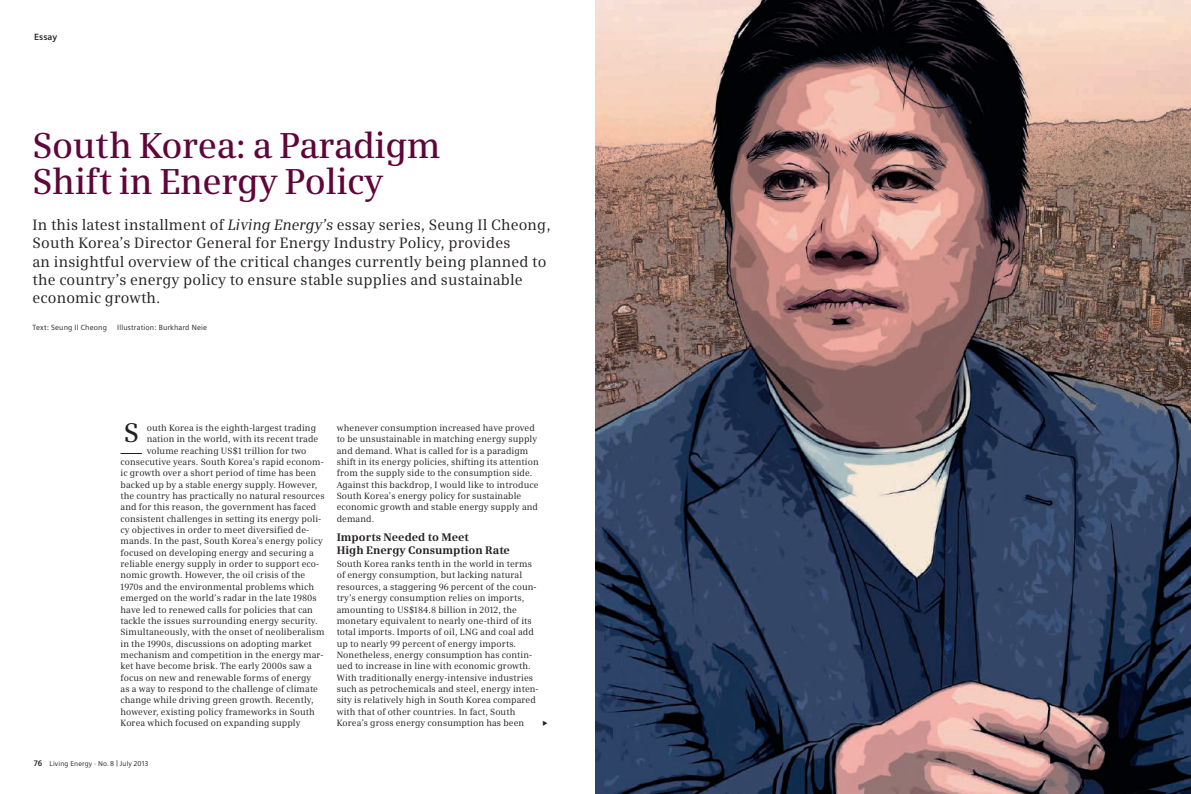
<style>
.page{position:relative;width:1191px;height:794px;background:#fff}
.page>*{position:absolute;margin:0;border:0;box-sizing:border-box;transform-origin:0 0}
.t1{font:600 36px/36px "Siemens Serif";letter-spacing:-.015em;color:#60053a}
.t2{font:600 27px "Siemens Serif";color:#231f20}
.t3{font:15px/18.4px "Siemens Serif";letter-spacing:.01em;color:#231f20}
.t4{font:700 11px/12.8px "Siemens Serif";color:#231f20}
.t5{font:9px/11.3px "Siemens Serif";letter-spacing:.01em;color:#231f20}
.t6{font:700 9px "Siemens Sans";letter-spacing:.01em;color:#231f20}
.t7{font:7.5px "Siemens Sans";letter-spacing:.02em;color:#231f20}
.t8{font:7px "Siemens Sans";letter-spacing:.02em;color:#231f20}
.s1{font-style:italic}
.s2{font-weight:700;font-size:8px}
</style>
<div class="page">
<img style="left:595px;top:0;width:596px;height:794px">
<svg style="left:120px;top:453px;width:22px;height:1px"></svg>
<p class="t6" style="left:34px;top:32px;width:25px">Essay</p>
<h1 class="t1" style="left:33px;top:127px;width:409px">South Korea: a Paradigm<br>Shift in Energy Policy</h1>
<p class="t3" style="left:33px;top:215px;width:519px">In this latest installment of <span class="s1">Living Energy’s</span> essay series, Seung Il Cheong, South Korea’s Director General for Energy Industry Policy, provides<br>an insightful overview of the critical changes currently being planned to the country’s energy policy to ensure stable supplies and sustainable economic growth.</p>
<p class="t7" style="left:33px;top:323px;width:76px">Text: Seung Il Cheong</p>
<p class="t7" style="left:117px;top:323px;width:91px">Illustration: Burkhard Neie</p>
<h2 class="t2" style="left:124px;top:417px;width:17px">S</h2>
<p class="t5" style="left:147px;top:422px;width:171px">outh Korea is the eighth-largest trading</p>
<p class="t5" style="left:147px;top:433px;width:173px">nation in the world, with its recent trade</p>
<p class="t5" style="left:147px;top:445px;width:161px">volume reaching US$1 trillion for two</p>
<p class="t5" style="left:120px;top:456px;width:205px">consecutive years. South Korea’s rapid econom-</p>
<p class="t5" style="left:120px;top:467px;width:197px">ic growth over a short period of time has been</p>
<p class="t5" style="left:120px;top:479px;width:198px">backed up by a stable energy supply. However,</p>
<p class="t5" style="left:120px;top:490px;width:206px">the country has practically no natural resources</p>
<p class="t5" style="left:120px;top:501px;width:197px">and for this reason, the government has faced</p>
<p class="t5" style="left:120px;top:513px;width:202px">consistent challenges in setting its energy poli-</p>
<p class="t5" style="left:120px;top:524px;width:190px">cy objectives in order to meet diversified de-</p>
<p class="t5" style="left:120px;top:535px;width:204px">mands. In the past, South Korea’s energy policy</p>
<p class="t5" style="left:120px;top:547px;width:195px">focused on developing energy and securing a</p>
<p class="t5" style="left:120px;top:558px;width:200px">reliable energy supply in order to support eco-</p>
<p class="t5" style="left:120px;top:569px;width:186px">nomic growth. However, the oil crisis of the</p>
<p class="t5" style="left:120px;top:581px;width:195px">1970s and the environmental problems which</p>
<p class="t5" style="left:120px;top:592px;width:198px">emerged on the world’s radar in the late 1980s</p>
<p class="t5" style="left:120px;top:603px;width:194px">have led to renewed calls for policies that can</p>
<p class="t5" style="left:120px;top:615px;width:199px">tackle the issues surrounding energy security.</p>
<p class="t5" style="left:120px;top:626px;width:205px">Simultaneously, with the onset of neoliberalism</p>
<p class="t5" style="left:120px;top:638px;width:193px">in the 1990s, discussions on adopting market</p>
<p class="t5" style="left:120px;top:649px;width:204px">mechanism and competition in the energy mar-</p>
<p class="t5" style="left:120px;top:660px;width:193px">ket have become brisk. The early 2000s saw a</p>
<p class="t5" style="left:120px;top:672px;width:192px">focus on new and renewable forms of energy</p>
<p class="t5" style="left:120px;top:683px;width:199px">as a way to respond to the challenge of climate</p>
<p class="t5" style="left:120px;top:694px;width:195px">change while driving green growth. Recently,</p>
<p class="t5" style="left:120px;top:706px;width:196px">however, existing policy frameworks in South</p>
<p class="t5" style="left:120px;top:717px;width:182px">Korea which focused on expanding supply</p>
<p class="t5" style="left:337px;top:422px;width:203px">whenever consumption increased have proved to be unsustainable in matching energy supply and demand. What is called for is a paradigm shift in its energy policies, shifting its attention from the supply side to the consumption side.<br>Against this backdrop, I would like to introduce South Korea’s energy policy for sustainable economic growth and stable energy supply and demand.</p>
<p class="t4" style="left:337px;top:530px;width:175px">Imports Needed to Meet<br>High Energy Consumption Rate</p>
<p class="t5" style="left:337px;top:558px;width:203px">South Korea ranks tenth in the world in terms of energy consumption, but lacking natural resources, a staggering 96 percent of the coun&shy;try’s energy consumption relies on imports, amounting to US$184.8 billion in 2012, the monetary equivalent to nearly one-third of its total imports. Imports of oil, LNG and coal add up to nearly 99 percent of energy imports.<br>Nonetheless, energy consumption has contin&shy;ued to increase in line with economic growth.<br>With traditionally energy-intensive industries such as petrochemicals and steel, energy inten&shy;sity is relatively high in South Korea compared with that of other countries. In fact, South Korea’s gross energy consumption has been</p>
<p class="t8" style="left:34px;top:759px;width:116px"><span class="s2">76</span> Living Energy · No. 8 | July 2013</p>
</div>
